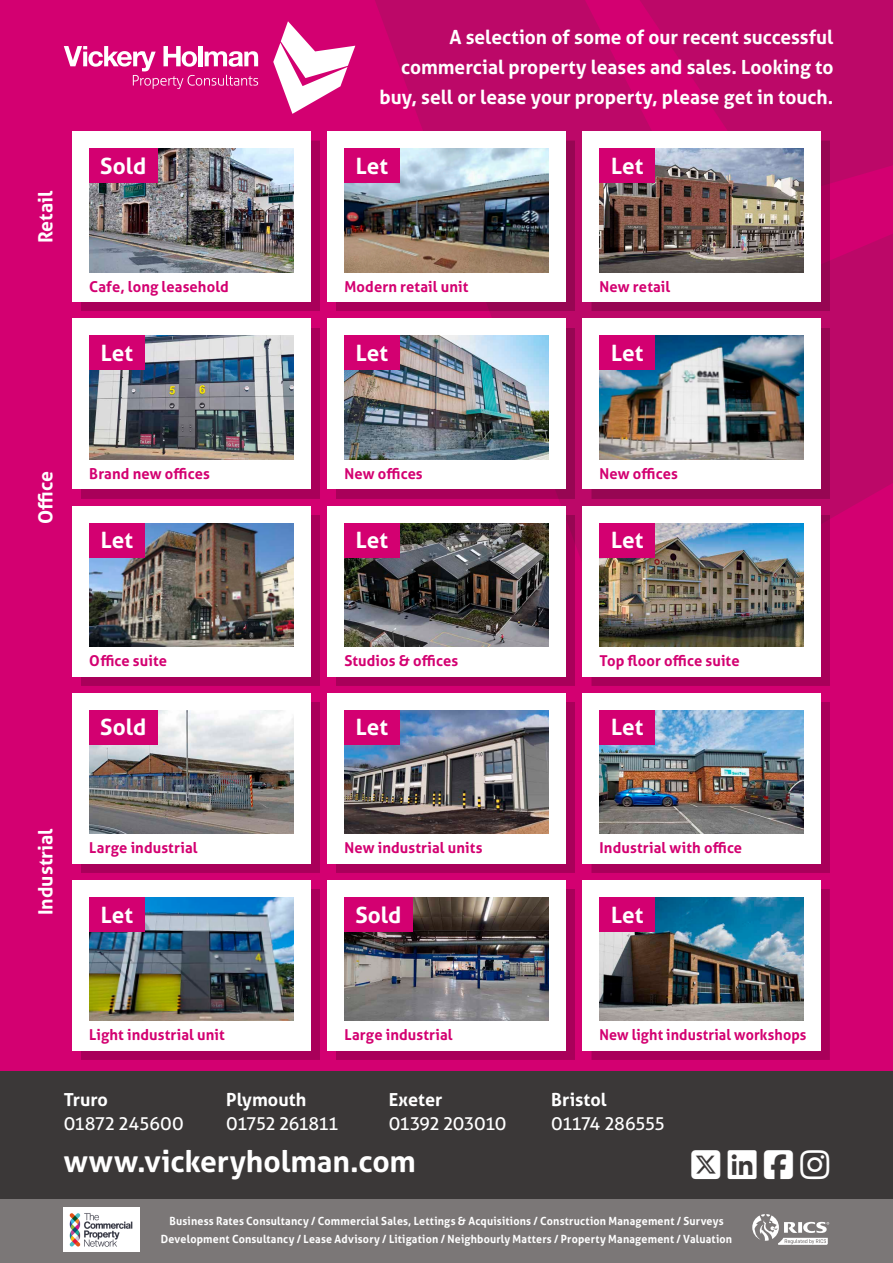
<style>
.page{position:relative;width:893px;height:1263px;background:#fff}
.page>*{position:absolute;margin:0;border:0;box-sizing:border-box;transform-origin:0 0}
.t1{font:700 30px "Aller";color:#fff}
.t2{font:700 22.5px "Aller";color:#fff}
.t3{font:700 19.5px/30px "Aller";color:#fff;text-align:right}
.t4{font:18px "Aller";letter-spacing:-.005em;color:#fff}
.t5{font:700 18px "Aller";color:#fff}
.t6{font:700 15px "Aller";letter-spacing:.01em;color:#d30071}
.t7{font:700 15px "Aller";letter-spacing:.01em;color:#d30071;scale:.95 1}
.t8{font:700 11.25px/18px "Aller";letter-spacing:.02em;color:#fff;text-align:center;scale:.95 1}
</style>
<div class="page">
<div style="left:0;top:0;width:893px;height:1071px;background:#d30071"></div>
<svg style="left:374px;top:0;width:519px;height:644px;fill:#bc0868"></svg>
<svg style="left:467px;top:0;width:426px;height:200px;fill:#bc0868"></svg>
<div style="left:81px;top:141px;width:239px;height:170px;background:#a9005a"></div>
<div style="left:72px;top:132px;width:238px;height:170px;background:#fff"></div>
<img style="left:89px;top:149px;width:204px;height:123px">
<div style="left:89px;top:149px;width:68px;height:34px;background:#d30071"></div>
<svg style="left:64px;top:46px;width:194px;height:43px"></svg>
<svg style="left:273px;top:21px;width:82px;height:93px"></svg>
<div style="left:81px;top:328px;width:239px;height:170px;background:#a9005a"></div>
<div style="left:72px;top:319px;width:238px;height:170px;background:#fff"></div>
<img style="left:89px;top:336px;width:204px;height:123px">
<div style="left:89px;top:336px;width:56px;height:34px;background:#d30071"></div>
<div style="left:81px;top:515px;width:239px;height:170px;background:#000;opacity:.2"></div>
<div style="left:72px;top:506px;width:238px;height:170px;background:#fff"></div>
<img style="left:89px;top:523px;width:204px;height:123px">
<div style="left:89px;top:523px;width:56px;height:34px;background:#d30071"></div>
<div style="left:0;top:1199px;width:893px;height:64px;background:#7b7777"></div>
<svg style="left:752px;top:1214px;width:77px;height:31px"></svg>
<div style="left:0;top:1071px;width:893px;height:128px;background:#3b3838"></div>
<img style="left:64px;top:1208px;width:75px;height:44px">
<div style="left:81px;top:702px;width:239px;height:170px;background:#000;opacity:.2"></div>
<div style="left:72px;top:693px;width:238px;height:170px;background:#fff"></div>
<img style="left:89px;top:710px;width:204px;height:123px">
<div style="left:89px;top:710px;width:68px;height:34px;background:#d30071"></div>
<div style="left:81px;top:889px;width:239px;height:170px;background:#000;opacity:.2"></div>
<div style="left:72px;top:880px;width:238px;height:170px;background:#fff"></div>
<img style="left:89px;top:897px;width:204px;height:123px">
<div style="left:89px;top:897px;width:56px;height:34px;background:#d30071"></div>
<div style="left:336px;top:141px;width:239px;height:170px;background:#000;opacity:.2"></div>
<div style="left:327px;top:132px;width:239px;height:170px;background:#fff"></div>
<img style="left:344px;top:149px;width:205px;height:123px">
<div style="left:344px;top:149px;width:56px;height:34px;background:#d30071"></div>
<div style="left:336px;top:328px;width:239px;height:170px;background:#000;opacity:.2"></div>
<div style="left:327px;top:319px;width:239px;height:170px;background:#fff"></div>
<img style="left:344px;top:336px;width:205px;height:123px">
<div style="left:344px;top:336px;width:56px;height:34px;background:#d30071"></div>
<div style="left:336px;top:515px;width:239px;height:170px;background:#000;opacity:.2"></div>
<div style="left:327px;top:506px;width:239px;height:170px;background:#fff"></div>
<img style="left:344px;top:523px;width:205px;height:123px">
<div style="left:344px;top:523px;width:56px;height:34px;background:#d30071"></div>
<div style="left:336px;top:702px;width:239px;height:170px;background:#000;opacity:.2"></div>
<div style="left:327px;top:693px;width:239px;height:170px;background:#fff"></div>
<img style="left:344px;top:710px;width:205px;height:123px">
<div style="left:344px;top:710px;width:56px;height:34px;background:#d30071"></div>
<div style="left:336px;top:889px;width:239px;height:170px;background:#000;opacity:.2"></div>
<div style="left:327px;top:880px;width:239px;height:170px;background:#fff"></div>
<img style="left:344px;top:897px;width:205px;height:123px">
<div style="left:344px;top:897px;width:68px;height:34px;background:#d30071"></div>
<div style="left:591px;top:141px;width:239px;height:170px;background:#000;opacity:.2"></div>
<div style="left:583px;top:132px;width:238px;height:170px;background:#fff"></div>
<img style="left:600px;top:149px;width:204px;height:123px">
<div style="left:600px;top:149px;width:55px;height:34px;background:#d30071"></div>
<div style="left:591px;top:328px;width:239px;height:170px;background:#970653"></div>
<div style="left:583px;top:319px;width:238px;height:170px;background:#fff"></div>
<img style="left:600px;top:336px;width:204px;height:123px">
<div style="left:600px;top:336px;width:55px;height:34px;background:#d30071"></div>
<div style="left:591px;top:515px;width:239px;height:170px;background:#000;opacity:.2"></div>
<div style="left:583px;top:506px;width:238px;height:170px;background:#fff"></div>
<img style="left:600px;top:523px;width:204px;height:123px">
<div style="left:600px;top:523px;width:55px;height:34px;background:#d30071"></div>
<div style="left:591px;top:702px;width:239px;height:170px;background:#000;opacity:.2"></div>
<div style="left:583px;top:693px;width:238px;height:170px;background:#fff"></div>
<img style="left:600px;top:710px;width:204px;height:123px">
<div style="left:600px;top:710px;width:55px;height:34px;background:#d30071"></div>
<div style="left:591px;top:889px;width:239px;height:170px;background:#000;opacity:.2"></div>
<div style="left:583px;top:880px;width:238px;height:170px;background:#fff"></div>
<img style="left:600px;top:897px;width:204px;height:123px">
<div style="left:600px;top:897px;width:55px;height:34px;background:#d30071"></div>
<h3 class="t3" style="left:31px;top:243px;width:54px;rotate:-90deg">Retail</h3>
<h2 class="t2" style="left:100px;top:152px;width:48px">Sold</h2>
<p class="t6" style="left:89px;top:277px;width:141px">Cafe, long leasehold</p>
<h2 class="t2" style="left:101px;top:339px;width:34px">Let</h2>
<h3 class="t3" style="left:31px;top:524px;width:55px;rotate:-90deg">Office</h3>
<p class="t6" style="left:89px;top:464px;width:122px">Brand new offices</p>
<h2 class="t2" style="left:101px;top:526px;width:34px">Let</h2>
<h3 class="t3" style="left:31px;top:915px;width:88px;rotate:-90deg">Industrial</h3>
<p class="t6" style="left:89px;top:651px;width:79px">Office suite</p>
<h2 class="t2" style="left:100px;top:714px;width:48px">Sold</h2>
<p class="t6" style="left:89px;top:838px;width:110px">Large industrial</p>
<h2 class="t2" style="left:101px;top:901px;width:34px">Let</h2>
<h3 class="t3" style="left:380px;top:22px;width:455px">A selection of some of our recent successful commercial property leases and sales. Looking to buy, sell or lease your property, please get in touch.</h3>
<h2 class="t2" style="left:356px;top:152px;width:34px">Let</h2>
<h2 class="t2" style="left:611px;top:152px;width:34px">Let</h2>
<p class="t6" style="left:344px;top:277px;width:125px">Modern retail unit</p>
<p class="t6" style="left:600px;top:277px;width:72px">New retail</p>
<h2 class="t2" style="left:356px;top:339px;width:34px">Let</h2>
<h2 class="t2" style="left:611px;top:339px;width:34px">Let</h2>
<p class="t6" style="left:344px;top:464px;width:80px">New offices</p>
<p class="t6" style="left:600px;top:464px;width:80px">New offices</p>
<h2 class="t2" style="left:356px;top:526px;width:34px">Let</h2>
<h2 class="t2" style="left:611px;top:526px;width:34px">Let</h2>
<p class="t6" style="left:344px;top:651px;width:115px">Studios &amp; offices</p>
<p class="t6" style="left:600px;top:651px;width:142px">Top floor office suite</p>
<h2 class="t2" style="left:356px;top:714px;width:34px">Let</h2>
<h2 class="t2" style="left:611px;top:714px;width:34px">Let</h2>
<p class="t6" style="left:344px;top:838px;width:140px">New industrial units</p>
<p class="t6" style="left:600px;top:838px;width:144px">Industrial with office</p>
<h2 class="t2" style="left:355px;top:901px;width:48px">Sold</h2>
<h2 class="t2" style="left:611px;top:901px;width:34px">Let</h2>
<p class="t6" style="left:89px;top:1025px;width:137px">Light industrial unit</p>
<p class="t6" style="left:344px;top:1025px;width:110px">Large industrial</p>
<p class="t7" style="left:600px;top:1025px;width:219px">New light industrial workshops</p>
<p class="t5" style="left:64px;top:1089px;width:46px">Truro</p>
<p class="t4" style="left:64px;top:1113px;width:121px">01872 245600</p>
<p class="t5" style="left:226px;top:1089px;width:81px">Plymouth</p>
<p class="t4" style="left:226px;top:1113px;width:113px">01752 261811</p>
<p class="t5" style="left:389px;top:1089px;width:55px">Exeter</p>
<p class="t4" style="left:389px;top:1113px;width:119px">01392 203010</p>
<p class="t5" style="left:551px;top:1089px;width:57px">Bristol</p>
<p class="t4" style="left:551px;top:1113px;width:115px">01174 286555</p>
<h1 class="t1" style="left:64px;top:1143px;width:354px">www.vickeryholman.com</h1>
<p class="t8" style="left:161px;top:1211px;width:603px">Business Rates Consultancy / Commercial Sales, Lettings &amp; Acquisitions / Construction Management / Surveys<br>Development Consultancy / Lease Advisory / Litigation / Neighbourly Matters / Property Management / Valuation</p>
</div>
